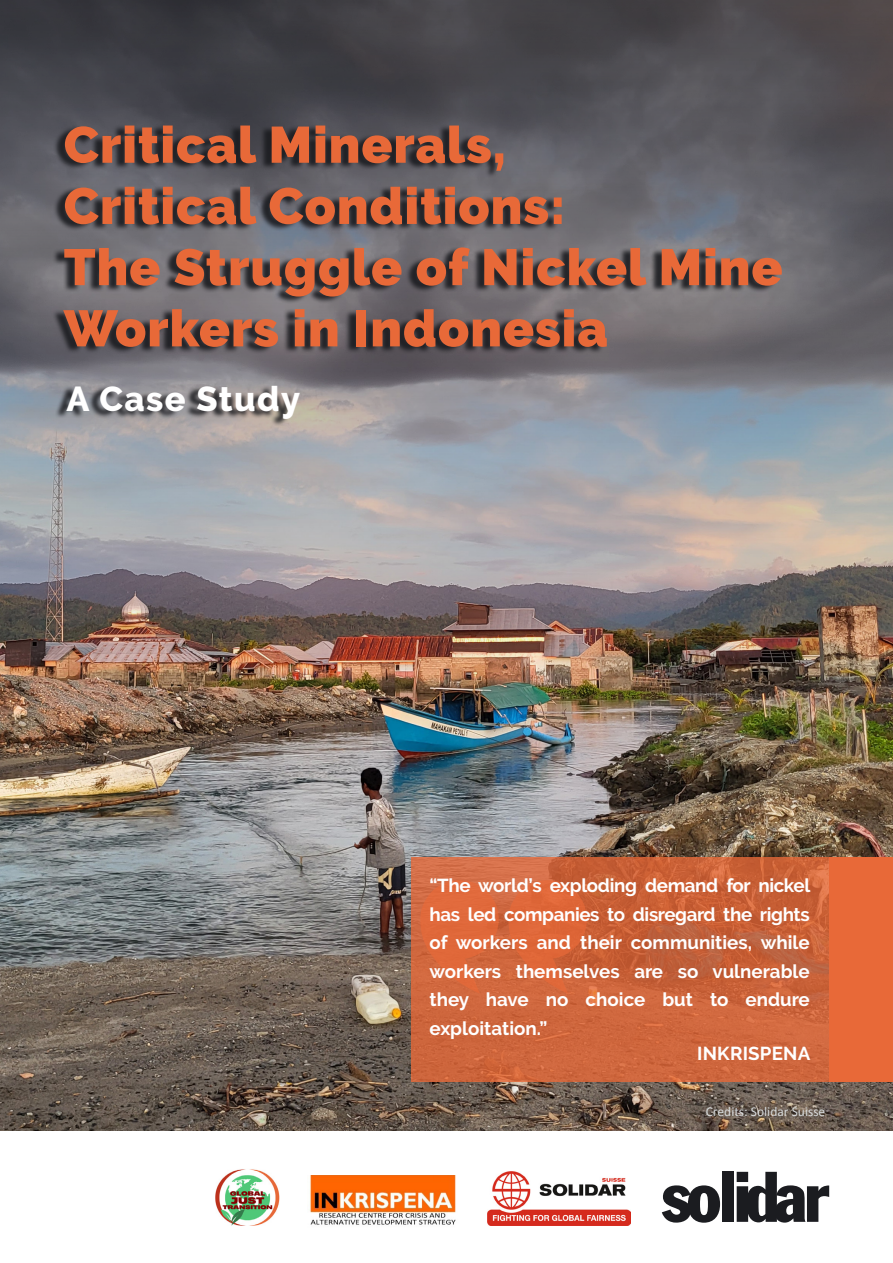
<style>
.page{position:relative;width:893px;height:1263px;background:#fff}
.page>*{position:absolute;margin:0;border:0;box-sizing:border-box;transform-origin:0 0}
.t1{font:900 51px/61.2px "Raleway";letter-spacing:.02em;color:#e86938}
.t2{font:800 34.5px "Raleway";letter-spacing:.04em;color:#fff}
.t3{font:700 18.75px/28.5px "Raleway";color:#fff;text-align:justify}
.t4{font:13.5px "Calibri";color:#d8dbdc}
</style>
<div class="page">
<img style="left:0;top:984px;width:893px;height:147px">
<img style="left:0;top:0;width:893px;height:984px">
<svg style="left:411px;top:857px;width:419px;height:224px;background:#cb643b"></svg>
<svg style="left:420px;top:880px;width:167px;height:114px;background:#d8673b"></svg>
<div style="left:830px;top:857px;width:63px;height:224px;background:#e86938"></div>
<svg style="left:662px;top:1185px;width:58px;height:38px"></svg>
<div style="left:722px;top:1172px;width:12px;height:50px;background:#1b1c20"></div>
<svg style="left:737px;top:1172px;width:92px;height:50px"></svg>
<div style="left:51px;top:124px;width:727px;height:230px;background:#1b1c20;opacity:.9"></div>
<div style="left:55px;top:384px;width:241px;height:42px;background:#1b1c20;opacity:.9"></div>
<img style="left:215px;top:1169px;width:65px;height:56px">
<img style="left:487px;top:1172px;width:144px;height:54px">
<img style="left:309px;top:1175px;width:147px;height:50px">
<h1 class="t1" style="left:64px;top:114px;width:720px">Critical Minerals,<br>Critical Conditions:<br>The Struggle of Nickel Mine<br>Workers in Indonesia</h1>
<h2 class="t2" style="left:67px;top:379px;width:235px">A Case Study</h2>
<p class="t3" style="left:429px;top:871px;width:382px">“The world’s exploding demand for nickel has led companies to disregard the rights of workers and their communities, while workers themselves are so vulnerable they have no choice but to endure exploitation.”</p>
<p class="t3" style="left:697px;top:1039px;width:115px">INKRISPENA</p>
<p class="t4" style="left:706px;top:1102px;width:121px">Credits: Solidar Suisse</p>
</div>
